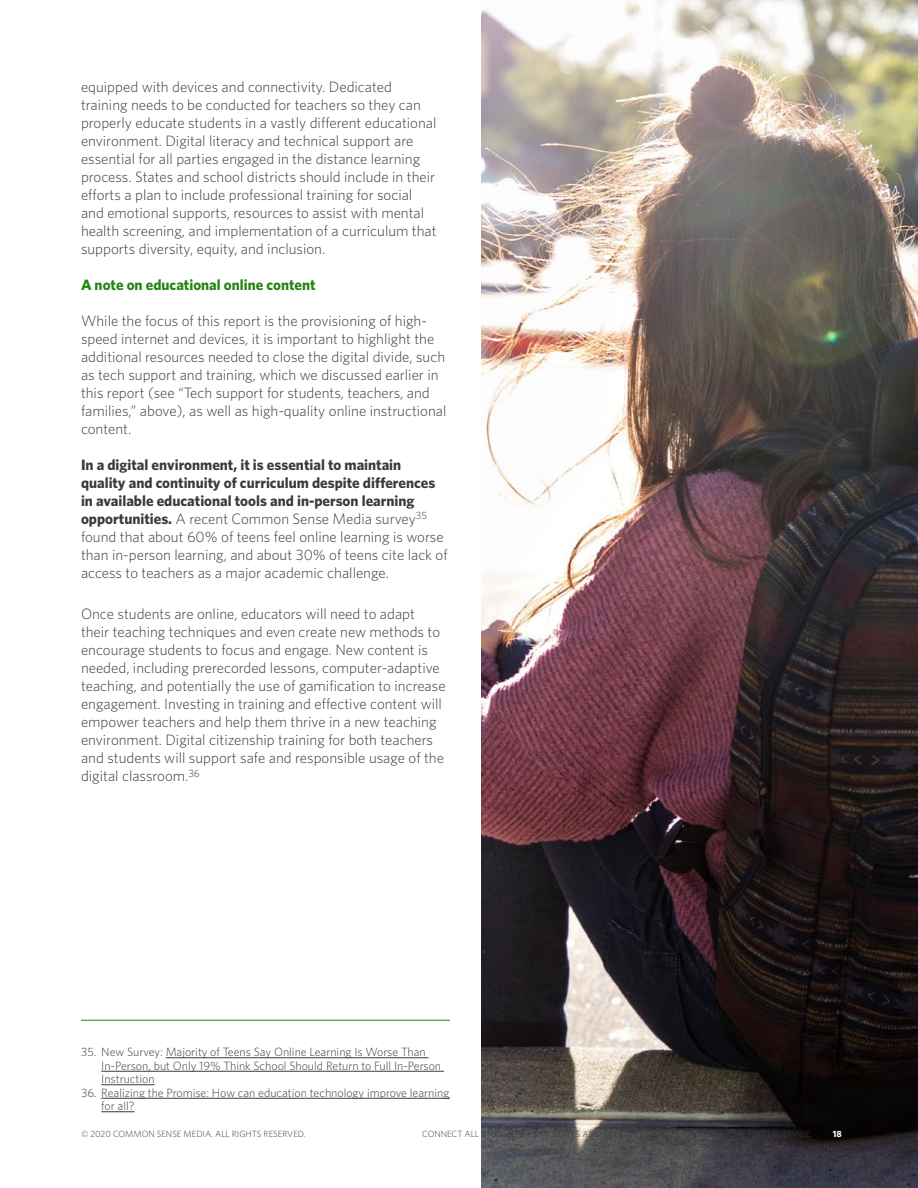
<style>
.page{position:relative;width:918px;height:1188px;background:#fff}
.page>*{position:absolute;margin:0;border:0;box-sizing:border-box;transform-origin:0 0}
.t1{font:300 15px/18px "Whitney";color:#3a3a3a}
.t2{font:700 15px "Whitney";color:#21850f}
.t3{font:300 12px/13.5px "Whitney";color:#3a3a3a}
.t4{font:300 9px "Whitney";color:#3a3a3a}
.t5{font:700 9px "Whitney";color:#fff}
.s1{font-weight:700}
</style>
<div class="page">
<hr style="left:166px;top:1057px;width:263px;height:1px;background:#3a3a3a">
<hr style="left:101px;top:1071px;width:343px;height:1px;background:#3a3a3a">
<hr style="left:101px;top:1084px;width:54px;height:1px;background:#3a3a3a">
<hr style="left:101px;top:1098px;width:349px;height:1px;background:#3a3a3a">
<hr style="left:101px;top:1111px;width:34px;height:1px;background:#3a3a3a">
<hr style="left:81px;top:1020px;width:369px;height:1px;background:#21850f">
<img style="left:482px;top:0;width:436px;height:1188px">
<p class="t1" style="left:81px;top:77px;width:357px">equipped with devices and connectivity. Dedicated training needs to be conducted for teachers so they can properly educate students in a vastly different educational environment. Digital literacy and technical support are essential for all parties engaged in the distance learning process. States and school districts should include in their efforts a plan to include professional training for social and emotional supports, resources to assist with mental health screening, and implementation of a curriculum that supports diversity, equity, and inclusion.</p>
<p class="t2" style="left:81px;top:275px;width:236px">A note on educational online content</p>
<p class="t1" style="left:81px;top:311px;width:367px">While the focus of this report is the provisioning of high&shy;speed internet and devices, it is important to highlight the additional resources needed to close the digital divide, such as tech support and training, which we discussed earlier in this report (see “Tech support for students, teachers, and families,” above), as well as high-quality online instructional content.</p>
<p class="t1" style="left:81px;top:455px;width:368px"><span class="s1">In a digital environment, it is essential to maintain quality and continuity of curriculum despite differences in available educational tools and in-person learning opportunities.</span> A recent Common Sense Media survey<sup>35 </sup>found that about 60% of teens feel online learning is worse than in-person learning, and about 30% of teens cite lack of access to teachers as a major academic challenge.</p>
<p class="t1" style="left:81px;top:605px;width:366px">Once students are online, educators will need to adapt their teaching techniques and even create new methods to encourage students to focus and engage. New content is needed, including prerecorded lessons, computer-adaptive teaching, and potentially the use of gamification to increase engagement. Investing in training and effective content will empower teachers and help them thrive in a new teaching environment. Digital citizenship training for both teachers and students will support safe and responsible usage of the digital classroom.<sup>36</sup></p>
<p class="t3" style="left:101px;top:1045px;width:341px;text-indent:-20px">35. New Survey: Majority of Teens Say Online Learning Is Worse Than<br>In-Person, but Only 19% Think School Should Return to Full In-Person<br>Instruction</p>
<p class="t3" style="left:101px;top:1086px;width:350px;text-indent:-20px">36. Realizing the Promise: How can education technology improve learning for all?</p>
<p class="t4" style="left:81px;top:1128px;width:226px">© 2020 COMMON SENSE MEDIA. ALL RIGHTS RESERVED.</p>
<p class="t5" style="left:831px;top:1128px;width:10px">18</p>
<p class="t5" style="left:833px;top:1129px;width:10px">18</p>
</div>
